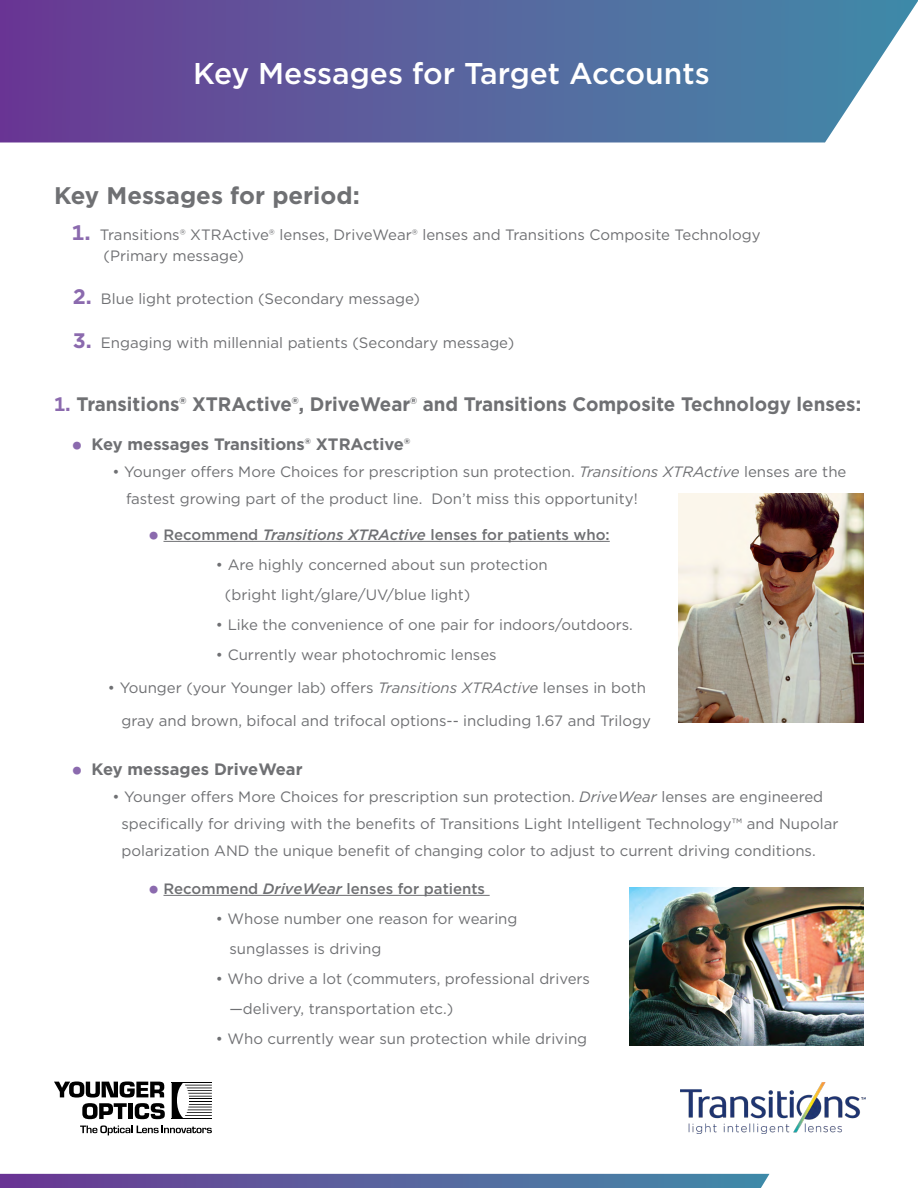
<style>
.page{position:relative;width:918px;height:1188px;background:#fff}
.page>*{position:absolute;margin:0;border:0;box-sizing:border-box;transform-origin:0 0}
.t1{font:500 30px "Gotham";color:#fff}
.t2{font:700 24px "Gotham";color:#6f7073}
.t3{font:700 19.5px "Gotham";color:#6f7073;scale:.96 1}
.t4{font:700 16.5px "Gotham";color:#6f7073}
.t5{font:15px/27px "Gotham";color:#6f7073}
.t6{font:500 15px "Gotham";color:#6f7073}
.s1{font-weight:700;font-size:21px;color:#8b6aae}
.s2{color:#8b6aae}
.s3{font-weight:900;font-size:21px;color:#8b6aae}
.s4{font-style:italic}
</style>
<div class="page">
<svg style="left:0;top:1174px;width:770px;height:14px;background:#58629e"></svg>
<svg style="left:0;top:0;width:918px;height:142px;background:#5f67a1"></svg>
<img style="left:681px;top:1083px;width:184px;height:51px">
<svg style="left:54px;top:1082px;width:111px;height:37px"></svg>
<svg style="left:80px;top:1125px;width:132px;height:10px"></svg>
<svg style="left:172px;top:1082px;width:40px;height:37px"></svg>
<hr style="left:163px;top:541px;width:447px;height:1px;background:#6f7073">
<hr style="left:163px;top:895px;width:327px;height:1px;background:#6f7073">
<img style="left:630px;top:887px;width:234px;height:159px">
<img style="left:678px;top:494px;width:186px;height:229px">
<h1 class="t1" style="left:193px;top:54px;width:518px">Key Messages for Target Accounts</h1>
<h2 class="t2" style="left:54px;top:179px;width:307px">Key Messages for period:</h2>
<p class="t5" style="left:103px;top:224px;width:659px;line-height:21px;text-indent:-31px"><span class="s1">1.</span> Transitions® XTRActive® lenses, DriveWear® lenses and Transitions Composite Technology (Primary message)</p>
<p class="t5" style="left:73px;top:285px;width:349px"><span class="s1">2.</span> Blue light protection (Secondary message)</p>
<p class="t5" style="left:73px;top:329px;width:443px"><span class="s1">3.</span> Engaging with millennial patients (Secondary message)</p>
<h3 class="t3" style="left:54px;top:391px;width:842px"><span class="s2">1.</span> Transitions® XTRActive®, DriveWear® and Transitions Composite Technology lenses:</h3>
<p class="t4" style="left:72px;top:433px;width:340px"><span class="s3">•</span> Key messages Transitions® XTRActive®</p>
<p class="t5" style="left:126px;top:458px;width:722px;text-indent:-14px">• Younger offers More Choices for prescription sun protection. <span class="s4">Transitions XTRActive</span> lenses are the fastest growing part of the product line. Don’t miss this opportunity!</p>
<p class="t6" style="left:148px;top:525px;width:463px"><span class="s3">•</span> Recommend <span class="s4">Transitions XTRActive</span> lenses for patients who:</p>
<p class="t5" style="left:225px;top:549px;width:324px;line-height:30px;text-indent:-9px">• Are highly concerned about sun protection (bright light/glare/UV/blue light)</p>
<p class="t5" style="left:216px;top:611px;width:418px">• Like the convenience of one pair for indoors/outdoors.</p>
<p class="t5" style="left:216px;top:641px;width:282px">• Currently wear photochromic lenses</p>
<p class="t5" style="left:108px;top:674px;width:540px">• Younger (your Younger lab) offers <span class="s4">Transitions XTRActive</span> lenses in both</p>
<p class="t5" style="left:121px;top:707px;width:531px">gray and brown, bifocal and trifocal options-- including 1.67 and Trilogy</p>
<p class="t4" style="left:72px;top:759px;width:232px"><span class="s3">•</span> Key messages DriveWear</p>
<p class="t5" style="left:122px;top:783px;width:719px;text-indent:-9px">• Younger offers More Choices for prescription sun protection. <span class="s4">DriveWear</span> lenses are engineered specifically for driving with the benefits of Transitions Light Intelligent Technology™ and Nupolar polarization AND the unique benefit of changing color to adjust to current driving conditions.</p>
<p class="t6" style="left:148px;top:879px;width:338px"><span class="s3">•</span> Recommend <span class="s4">DriveWear</span> lenses for patients</p>
<p class="t5" style="left:229px;top:903px;width:290px;line-height:30px;text-indent:-14px">• Whose number one reason for wearing sunglasses is driving</p>
<p class="t5" style="left:229px;top:963px;width:362px;line-height:30px;text-indent:-14px">• Who drive a lot (commuters, professional drivers —delivery, transportation etc.)</p>
<p class="t5" style="left:216px;top:1025px;width:373px">• Who currently wear sun protection while driving</p>
</div>
